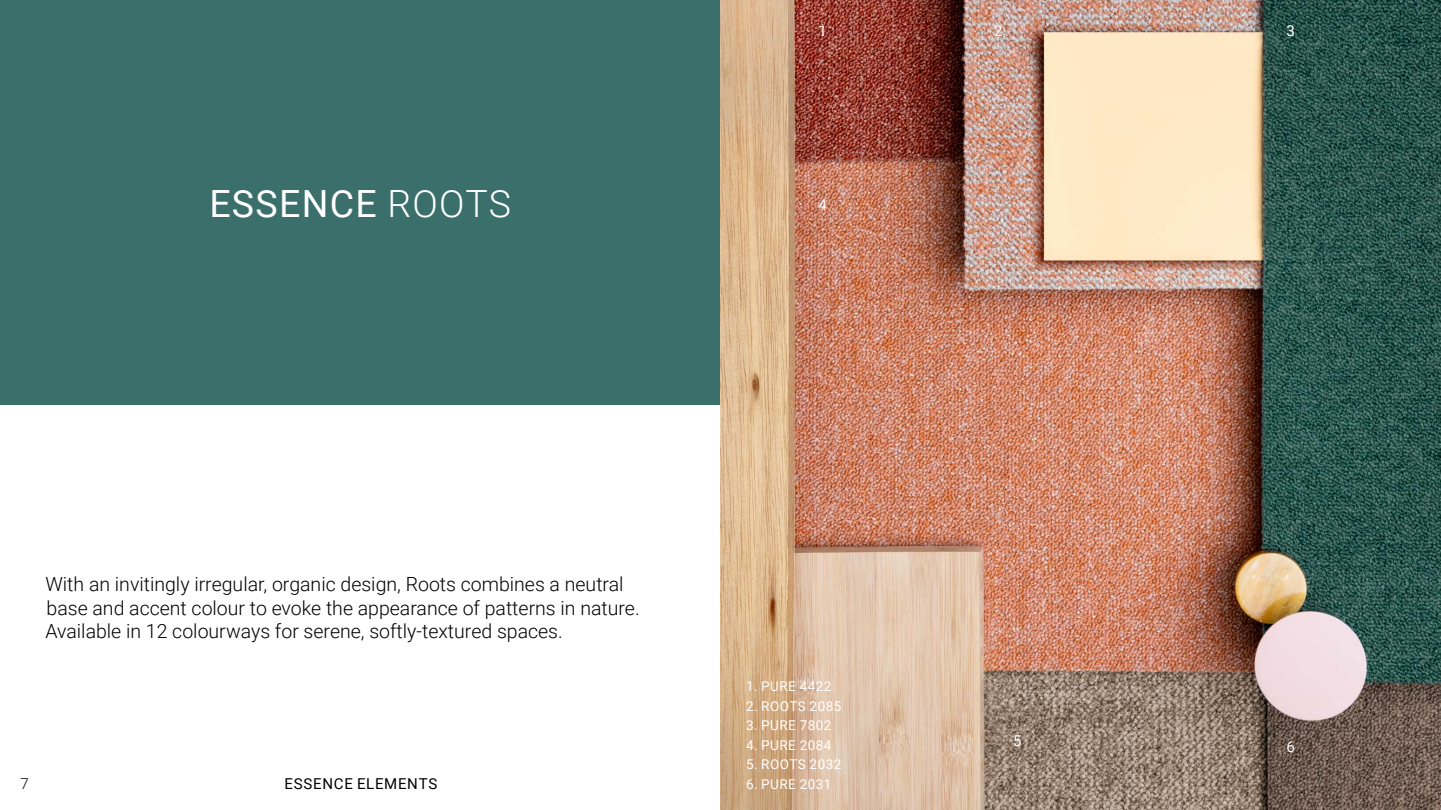
<style>
.page{position:relative;width:1441px;height:810px;background:#fff}
.page>*{position:absolute;margin:0;border:0;box-sizing:border-box;transform-origin:0 0}
.t1{font:37.5px "Roboto";letter-spacing:.035em;color:#fff}
.t2{font:300 19.5px/23.4px "Roboto";color:#000}
.t3{font:15px "Roboto";letter-spacing:.045em;color:#000}
.t4{font:15px "Roboto";color:#fff}
.t5{font:300 15px "Roboto";color:#000}
.t6{font:13.5px "Roboto";letter-spacing:.035em;color:#fff}
.s1{font-weight:300}
</style>
<div class="page">
<div style="left:0;top:0;width:720px;height:405px;background:#3a6f6c"></div>
<img style="left:720px;top:0;width:720px;height:810px">
<h1 class="t1" style="left:209px;top:177px;width:303px">ESSENCE <span class="s1">ROOTS</span></h1>
<p class="t4" style="left:818px;top:20px;width:10px">1</p>
<p class="t4" style="left:993px;top:20px;width:10px">2</p>
<p class="t4" style="left:1286px;top:20px;width:10px">3</p>
<p class="t4" style="left:818px;top:195px;width:10px">4</p>
<p class="t2" style="left:45px;top:572px;width:595px">With an invitingly irregular, organic design, Roots combines a neutral base and accent colour to evoke the appearance of patterns in nature.<br>Available in 12 colourways for serene, softly-textured spaces.</p>
<p class="t5" style="left:21px;top:773px;width:10px">7</p>
<p class="t3" style="left:284px;top:773px;width:154px">ESSENCE ELEMENTS</p>
<p class="t6" style="left:746px;top:677px;width:87px">1. PURE 4422</p>
<p class="t6" style="left:746px;top:696px;width:97px">2. ROOTS 2085</p>
<p class="t6" style="left:746px;top:716px;width:87px">3. PURE 7802</p>
<p class="t6" style="left:746px;top:735px;width:87px">4. PURE 2084</p>
<p class="t6" style="left:746px;top:755px;width:97px">5. ROOTS 2032</p>
<p class="t6" style="left:746px;top:774px;width:87px">6. PURE 2031</p>
<p class="t4" style="left:1013px;top:730px;width:10px">5</p>
<p class="t4" style="left:1286px;top:736px;width:10px">6</p>
</div>
